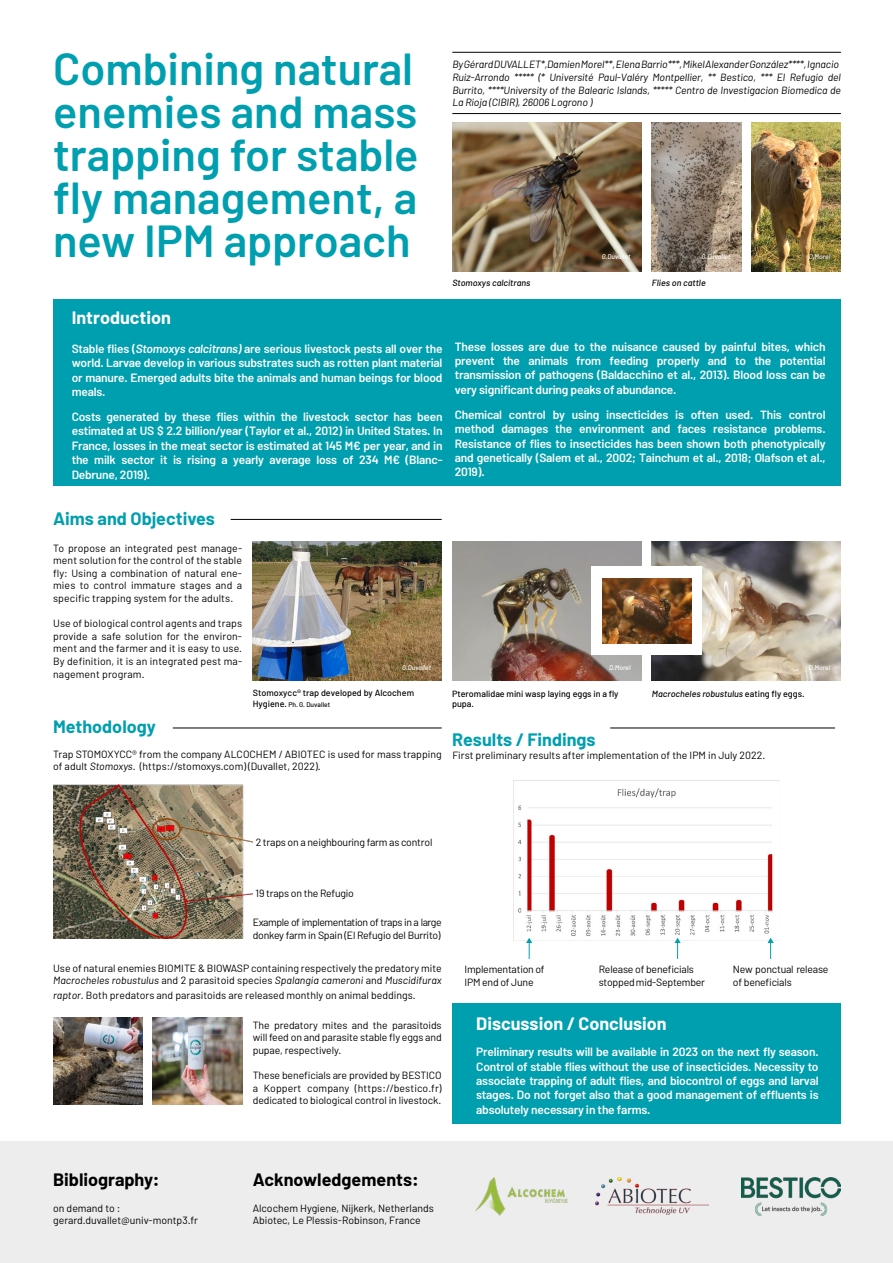
<style>
.page{position:relative;width:893px;height:1263px;background:#fff}
.page>*{position:absolute;margin:0;border:0;box-sizing:border-box;transform-origin:0 0}
.t1{font:600 45px/43px "Barlow";color:#009faf}
.t2{font:700 18px "Barlow";color:#009faf}
.t3{font:700 18px "Barlow";color:#fff}
.t4{font:700 18px "Barlow";color:#000}
.t5{font:600 12px/14.4px "Barlow";letter-spacing:-.015em;color:#fff;text-align:justify}
.t6{font:10.5px/12.6px "Barlow";color:#000}
.t7{font:italic 10.5px/12.6px "Barlow";letter-spacing:-.01em;color:#000}
.t8{font:10.5px/12.6px "Barlow";letter-spacing:-.02em;color:#000}
.t9{font:10.5px/12.6px "Barlow";letter-spacing:-.04em;color:#000}
.t10{font:500 9px "Barlow";color:#000}
.t11{font:italic 500 9px "Barlow";color:#000}
.t12{font:italic 500 6.75px "Barlow";color:#fff}
.t13{font:500 6.75px "Barlow";color:#000}
.s1{font-style:italic}
.s2{font-size:9px}
.s3{font-style:normal}
</style>
<div class="page">
<div style="left:0;top:1142px;width:893px;height:121px;background:#ededed"></div>
<img style="left:476px;top:1177px;width:91px;height:38px">
<img style="left:596px;top:1177px;width:112px;height:38px">
<div style="left:452px;top:1003px;width:389px;height:121px;background:#009faf"></div>
<div style="left:53px;top:299px;width:788px;height:186px;background:#009faf"></div>
<img style="left:452px;top:122px;width:189px;height:149px">
<img style="left:652px;top:122px;width:89px;height:149px">
<img style="left:752px;top:122px;width:89px;height:149px">
<img style="left:253px;top:541px;width:189px;height:139px">
<img style="left:53px;top:785px;width:200px;height:153px">
<img style="left:513px;top:780px;width:267px;height:160px">
<img style="left:153px;top:1018px;width:89px;height:86px">
<img style="left:452px;top:541px;width:189px;height:139px">
<img style="left:652px;top:541px;width:189px;height:139px">
<hr style="left:173px;top:728px;width:269px;height:1px;background:#000">
<hr style="left:231px;top:519px;width:211px;height:1px;background:#000">
<hr style="left:452px;top:113px;width:389px;height:1px;background:#000">
<hr style="left:452px;top:52px;width:389px;height:1px;background:#000">
<hr style="left:610px;top:728px;width:225px;height:1px;background:#000">
<div style="left:592px;top:567px;width:110px;height:88px;background:#fff"></div>
<img style="left:53px;top:1018px;width:89px;height:86px">
<img style="left:602px;top:579px;width:89px;height:65px">
<img style="left:741px;top:1177px;width:99px;height:38px">
<svg style="left:526px;top:938px;width:6px;height:21px"></svg>
<svg style="left:674px;top:938px;width:7px;height:21px"></svg>
<svg style="left:767px;top:938px;width:7px;height:21px"></svg>
<h1 class="t1" style="left:53px;top:47px;width:367px">Combining natural enemies and mass trapping for stable fly management, a new IPM approach</h1>
<h2 class="t3" style="left:72px;top:306px;width:101px">Introduction</h2>
<p class="t5" style="left:72px;top:341px;width:372px">Stable flies (<span class="s1">Stomoxys calcitrans)</span> are serious livestock pests all over the world. Larvae develop in various substrates such as rotten plant material or manure. Emerged adults bite the animals and human beings for blood meals.</p>
<p class="t5" style="left:72px;top:409px;width:372px">Costs generated by these flies within the livestock sector has been estimated at US $ 2.2 billion/year (Taylor et al., 2012) in United States. In France, losses in the meat sector is estimated at 145 M€ per year, and in the milk sector it is rising a yearly average loss of 234 M€ (Blanc-Debrune, 2019).</p>
<p class="t7" style="left:452px;top:58px;width:390px">ByGérardDUVALLET*,DamienMorel**,ElenaBarrio***,MikelAlexanderGonzález****,Ignacio Ruiz-Arrondo ***** (* Université Paul-Valéry Montpellier, ** Bestico, *** El Refugio del Burrito, ****University of the Balearic Islands, ***** Centro de Investigacion Biomedica de La Rioja (CIBIR), 26006 Logrono )</p>
<p class="t11" style="left:452px;top:277px;width:80px">Stomoxys calcitrans</p>
<p class="t12" style="left:602px;top:253px;width:30px">G.Duvallet</p>
<p class="t12" style="left:702px;top:253px;width:30px">G.Duvallet</p>
<p class="t11" style="left:652px;top:277px;width:55px">Flies on cattle</p>
<p class="t12" style="left:809px;top:253px;width:23px">D.Morel</p>
<p class="t5" style="left:455px;top:339px;width:372px">These losses are due to the nuisance caused by painful bites, which prevent the animals from feeding properly and to the potential transmission of pathogens (Baldacchino et al., 2013). Blood loss can be very significant during peaks of abundance.</p>
<p class="t5" style="left:455px;top:407px;width:372px">Chemical control by using insecticides is often used. This control method damages the environment and faces resistance problems.<br>Resistance of flies to insecticides has been shown both phenotypically and genetically (Salem et al., 2002; Tainchum et al., 2018; Olafson et al., 2019).</p>
<h2 class="t2" style="left:53px;top:507px;width:163px">Aims and Objectives</h2>
<p class="t6" style="left:53px;top:541px;width:190px;text-align:justify">To propose an integrated pest manage&shy;ment solution for the control of the stable fly: Using a combination of natural ene&shy;mies to control immature stages and a specific trapping system for the adults.</p>
<p class="t6" style="left:53px;top:617px;width:190px;text-align:justify">Use of biological control agents and traps provide a safe solution for the environ&shy;ment and the farmer and it is easy to use.<br>By definition, it is an integrated pest ma&shy;nagement program.</p>
<p class="t12" style="left:402px;top:663px;width:30px">G.Duvallet</p>
<p class="t12" style="left:609px;top:663px;width:23px">D.Morel</p>
<p class="t12" style="left:809px;top:663px;width:23px">D.Morel</p>
<p class="t10" style="left:253px;top:687px;width:163px">Stomoxycc® trap developed by Alcochem</p>
<p class="t13" style="left:253px;top:700px;width:79px"><span class="s2">Hygiene.</span> Ph. G. Duvallet</p>
<h2 class="t2" style="left:53px;top:715px;width:104px">Methodology</h2>
<p class="t6" style="left:53px;top:747px;width:390px">Trap STOMOXYCC® from the company ALCOCHEM / ABIOTEC is used for mass trapping of adult <span class="s1">Stomoxys</span>. (https://stomoxys.com) (Duvallet, 2022).</p>
<p class="t10" style="left:452px;top:688px;width:168px">Pteromalidae mini wasp laying eggs in a fly</p>
<p class="t11" style="left:652px;top:688px;width:154px">Macrocheles robustulus <span class="s3">eating fly eggs.</span></p>
<p class="t10" style="left:452px;top:698px;width:23px">pupa.</p>
<h2 class="t2" style="left:452px;top:729px;width:145px">Results / Findings</h2>
<p class="t6" style="left:452px;top:749px;width:314px">First preliminary results after implementation of the IPM in July 2022.</p>
<p class="t8" style="left:256px;top:835px;width:178px">2 traps on a neighbouring farm as control</p>
<p class="t8" style="left:256px;top:886px;width:100px">19 traps on the Refugio</p>
<p class="t9" style="left:253px;top:916px;width:190px">Example of implementation of traps in a large donkey farm in Spain (El Refugio del Burrito)</p>
<p class="t6" style="left:53px;top:961px;width:390px">Use of natural enemies BIOMITE &amp; BIOWASP containing respectively the predatory mite<br><span class="s1">Macrocheles robustulus</span> and 2 parasitoid species <span class="s1">Spalangia cameroni</span> and <span class="s1">Muscidifurax</span></p>
<p class="t6" style="left:53px;top:988px;width:364px"><span class="s1">raptor</span>. Both predators and parasitoids are released monthly on animal beddings.</p>
<h2 class="t4" style="left:53px;top:1169px;width:108px">Bibliography:</h2>
<p class="t6" style="left:53px;top:1201px;width:146px">on demand to : gerard.duvallet@univ-montp3.fr</p>
<p class="t6" style="left:253px;top:1018px;width:190px;text-align:justify">The predatory mites and the parasitoids will feed on and parasite stable fly eggs and pupae, respectively.</p>
<p class="t6" style="left:253px;top:1069px;width:190px;text-align:justify">These beneficials are provided by BESTICO a Koppert company (https://bestico.fr) dedicated to biological control in livestock.</p>
<h2 class="t4" style="left:253px;top:1169px;width:167px">Acknowledgements:</h2>
<p class="t6" style="left:253px;top:1201px;width:183px">Alcochem Hygiene, Nijkerk, Netherlands<br>Abiotec, Le Plessis-Robinson, France</p>
<p class="t8" style="left:465px;top:963px;width:81px">Implementation of<br>IPM end of June</p>
<p class="t8" style="left:599px;top:963px;width:108px">Release of beneficials stopped mid-September</p>
<p class="t8" style="left:733px;top:963px;width:97px">New ponctual release of beneficials</p>
<h2 class="t3" style="left:476px;top:1012px;width:192px">Discussion / Conclusion</h2>
<p class="t5" style="left:476px;top:1044px;width:344px">Preliminary results will be available in 2023 on the next fly season.<br>Control of stable flies without the use of insecticides. Necessity to associate trapping of adult flies, and biocontrol of eggs and larval stages. Do not forget also that a good management of effluents is absolutely necessary in the farms.</p>
</div>
